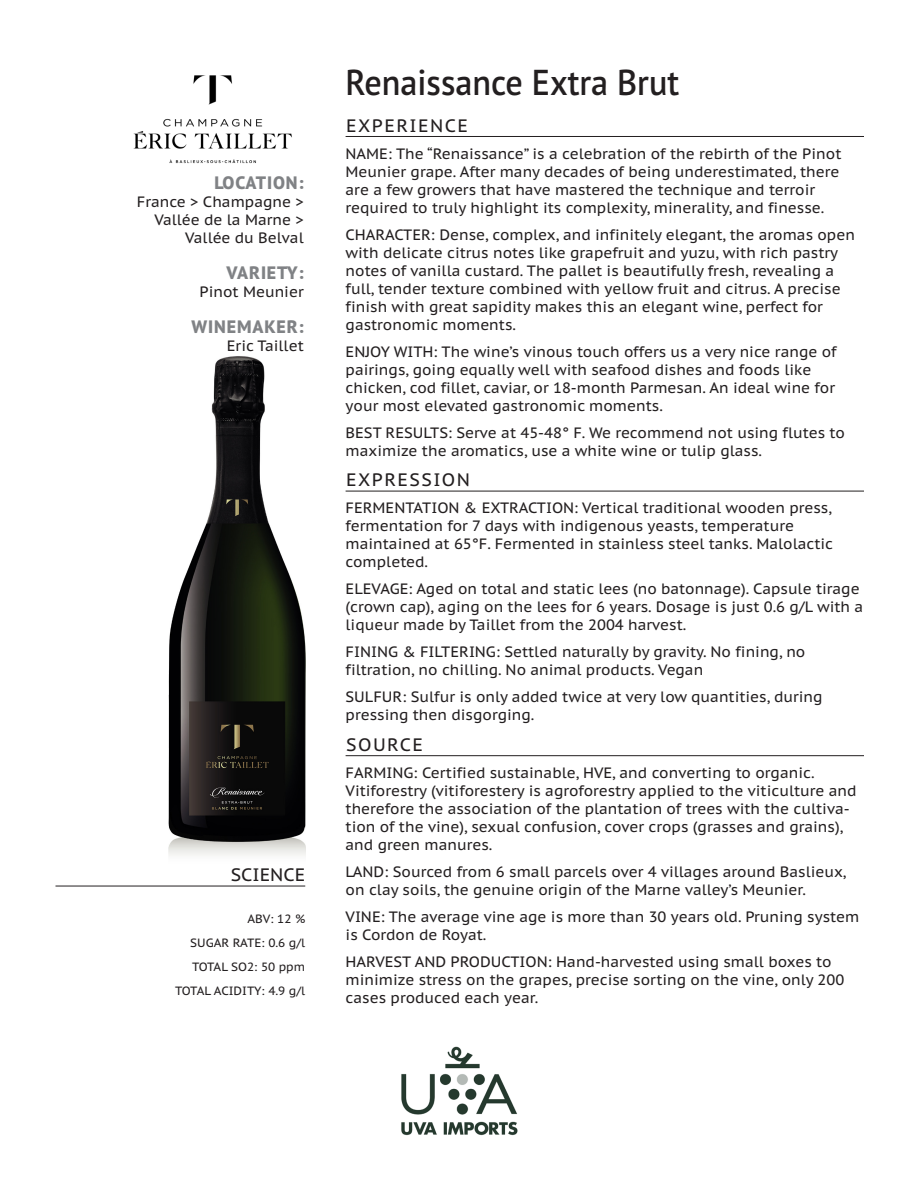
<style>
.page{position:relative;width:918px;height:1188px;background:#fff}
.page>*{position:absolute;margin:0;border:0;box-sizing:border-box;transform-origin:0 0}
.Wine_Name{font:600 36px "PT Sans Pro";color:#231f20;scale:.95 1}
.Section_Heder{font:18px "PT Sans Pro Caption";letter-spacing:.08em;color:#231f20}
.Category{font:800 18px "PT Sans Pro";letter-spacing:.05em;color:#808285}
.Location_Variety{font:800 18px "PT Sans Pro";letter-spacing:.05em;color:#808285}
.Section_Heder_Right{font:18px "PT Sans Pro Caption";color:#231f20}
.Category-2{font:15px/18px "PT Sans Pro Caption";color:#231f20}
.Science_Words{font:12px "PT Sans Pro Caption";color:#231f20}
</style>
<div class="page">
<hr style="left:346px;top:136px;width:518px;height:1px;background:#231f20">
<hr style="left:346px;top:491px;width:518px;height:1px;background:#231f20">
<hr style="left:346px;top:755px;width:518px;height:1px;background:#231f20">
<img style="left:168px;top:356px;width:138px;height:500px">
<hr style="left:56px;top:886px;width:249px;height:1px;background:#231f20">
<img style="left:401px;top:1046px;width:117px;height:90px">
<img style="left:133px;top:75px;width:159px;height:89px">
<p class="Location_Variety" style="left:214px;top:170px;width:91px">LOCATION:</p>
<p class="Category-2" style="left:137px;top:192px;width:168px;text-align:right">France &gt; Champagne &gt;<br>Vallée de la Marne &gt;<br>Vallée du Belval</p>
<p class="Category" style="left:227px;top:260px;width:79px">VARIETY:</p>
<p class="Category-2" style="left:200px;top:282px;width:106px">Pinot Meunier</p>
<p class="Category" style="left:192px;top:314px;width:114px">WINEMAKER:</p>
<p class="Category-2" style="left:227px;top:336px;width:78px">Eric Taillet</p>
<p class="Section_Heder_Right" style="left:231px;top:863px;width:76px">SCIENCE</p>
<p class="Science_Words" style="left:248px;top:911px;width:59px">ABV: 12 %</p>
<p class="Science_Words" style="left:190px;top:935px;width:117px">SUGAR RATE: 0.6 g/l</p>
<p class="Science_Words" style="left:192px;top:959px;width:115px">TOTAL SO2: 50 ppm</p>
<p class="Science_Words" style="left:175px;top:983px;width:132px">TOTAL ACIDITY: 4.9 g/l</p>
<p class="Wine_Name" style="left:346px;top:59px;width:353px">Renaissance Extra Brut</p>
<p class="Section_Heder" style="left:346px;top:114px;width:123px">EXPERIENCE</p>
<p class="Category-2" style="left:346px;top:144px;width:497px">NAME: The “Renaissance” is a celebration of the rebirth of the Pinot Meunier grape. After many decades of being underestimated, there are a few growers that have mastered the technique and terroir required to truly highlight its complexity, minerality, and finesse.</p>
<p class="Category-2" style="left:346px;top:225px;width:511px">CHARACTER: Dense, complex, and infinitely elegant, the aromas open with delicate citrus notes like grapefruit and yuzu, with rich pastry notes of vanilla custard. The pallet is beautifully fresh, revealing a full, tender texture combined with yellow fruit and citrus. A precise finish with great sapidity makes this an elegant wine, perfect for gastronomic moments.</p>
<p class="Category-2" style="left:346px;top:342px;width:492px">ENJOY WITH: The wine’s vinous touch offers us a very nice range of pairings, going equally well with seafood dishes and foods like chicken, cod fillet, caviar, or 18-month Parmesan. An ideal wine for your most elevated gastronomic moments.</p>
<p class="Category-2" style="left:346px;top:423px;width:501px">BEST RESULTS: Serve at 45-48° F. We recommend not using flutes to maximize the aromatics, use a white wine or tulip glass.</p>
<p class="Section_Heder" style="left:346px;top:468px;width:125px">EXPRESSION</p>
<p class="Category-2" style="left:346px;top:499px;width:489px">FERMENTATION &amp; EXTRACTION: Vertical traditional wooden press, fermentation for 7 days with indigenous yeasts, temperature maintained at 65°F. Fermented in stainless steel tanks. Malolactic completed.</p>
<p class="Category-2" style="left:346px;top:580px;width:519px">ELEVAGE: Aged on total and static lees (no batonnage). Capsule tirage (crown cap), aging on the lees for 6 years. Dosage is just 0.6 g/L with a liqueur made by Taillet from the 2004 harvest.</p>
<p class="Category-2" style="left:346px;top:643px;width:461px">FINING &amp; FILTERING: Settled naturally by gravity. No fining, no filtration, no chilling. No animal products. Vegan</p>
<p class="Category-2" style="left:346px;top:688px;width:479px">SULFUR: Sulfur is only added twice at very low quantities, during pressing then disgorging.</p>
<p class="Section_Heder" style="left:346px;top:733px;width:78px">SOURCE</p>
<p class="Category-2" style="left:346px;top:763px;width:513px">FARMING: Certified sustainable, HVE, and converting to organic.<br>Vitiforestry (vitiforestery is agroforestry applied to the viticulture and therefore the association of the plantation of trees with the cultiva&shy;tion of the vine), sexual confusion, cover crops (grasses and grains), and green manures.</p>
<p class="Category-2" style="left:346px;top:862px;width:502px">LAND: Sourced from 6 small parcels over 4 villages around Baslieux, on clay soils, the genuine origin of the Marne valley’s Meunier.</p>
<p class="Category-2" style="left:346px;top:907px;width:515px">VINE: The average vine age is more than 30 years old. Pruning system is Cordon de Royat.</p>
<p class="Category-2" style="left:346px;top:952px;width:500px">HARVEST AND PRODUCTION: Hand-harvested using small boxes to minimize stress on the grapes, precise sorting on the vine, only 200 cases produced each year.</p>
</div>
